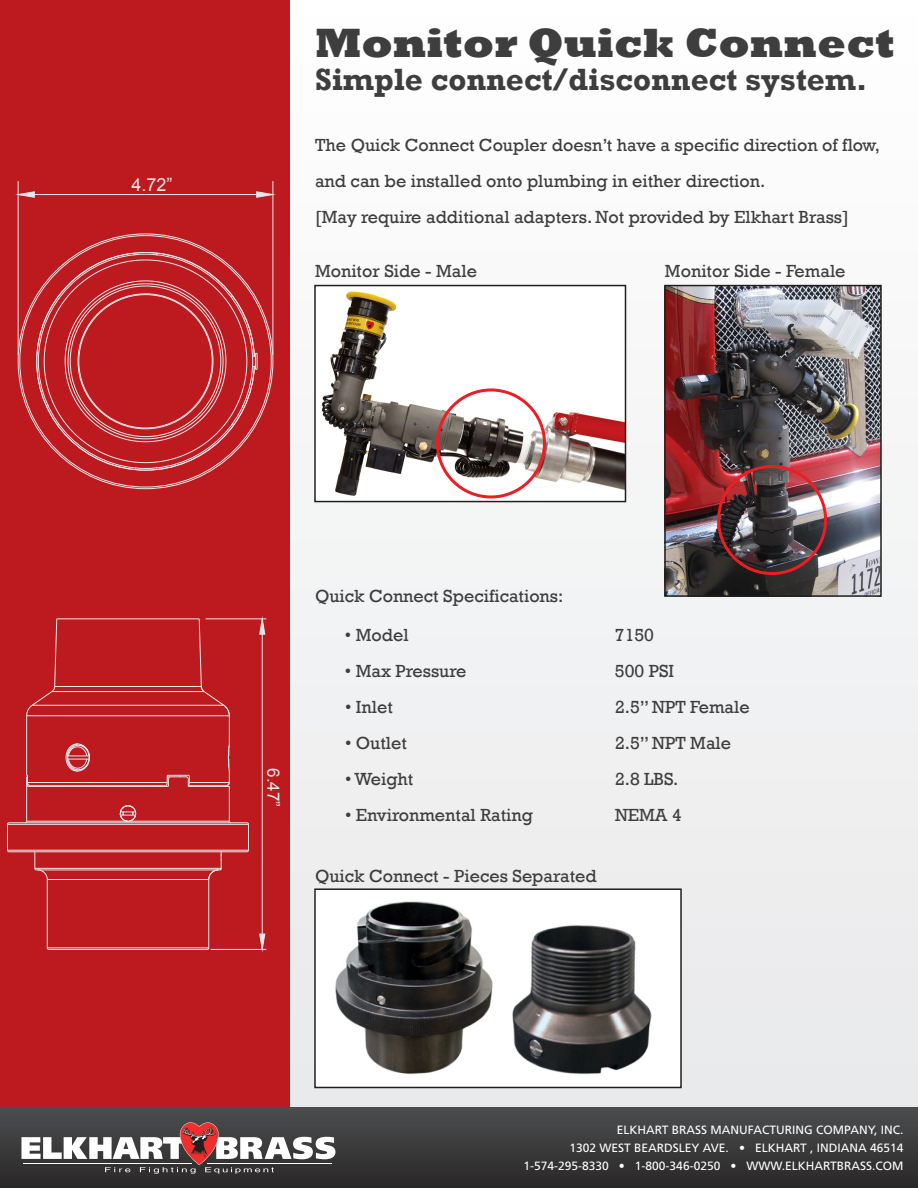
<style>
.page{position:relative;width:918px;height:1188px;background:#f2f3f4}
.page>*{position:absolute;margin:0;border:0;box-sizing:border-box;transform-origin:0 0}
.t1{font:800 42px "Rockwell";color:#3e3e3f}
.t2{font:700 31.5px "Rockwell";color:#3e3e3f}
.t3{font:18px/36px "Rockwell";color:#3e3e3f}
.t4{font:18px "Arial";color:#e6e7e9}
.t5{font:17.1px "Arial";color:#e6e7e9}
.t6{font:12px/18px "Frutiger LT Std";color:#fff;text-align:right}
</style>
<div class="page">
<div style="left:0;top:0;width:290px;height:1188px;background:#bd1a1f"></div>
<div style="left:0;top:1108px;width:918px;height:80px;background:linear-gradient(to bottom,#4c4d4e,#2a2728)"></div>
<svg style="left:21px;top:1122px;width:314px;height:52px;background:#7c7273"></svg>
<div style="left:314px;top:888px;width:368px;height:200px;background:#fff;border:2px solid #231f20"></div>
<img style="left:335px;top:901px;width:317px;height:174px">
<svg style="left:36px;top:252px;width:222px;height:219px"></svg>
<hr style="left:18px;top:181px;width:1px;height:174px;background:#e6e7e9">
<hr style="left:273px;top:181px;width:1px;height:174px;background:#e6e7e9">
<hr style="left:18px;top:194px;width:128px;height:1px;background:#e6e7e9">
<hr style="left:146px;top:194px;width:127px;height:1px;background:#e6e7e9">
<svg style="left:17px;top:191px;width:18px;height:7px"></svg>
<svg style="left:256px;top:191px;width:18px;height:7px"></svg>
<hr style="left:49px;top:949px;width:158px;height:1px;background:#e6e7e9">
<hr style="left:36px;top:870px;width:184px;height:1px;background:#e6e7e9">
<hr style="left:47px;top:947px;width:162px;height:1px;background:#e6e7e9">
<hr style="left:47px;top:880px;width:1px;height:68px;background:#e6e7e9">
<hr style="left:47px;top:879px;width:162px;height:1px;background:#e6e7e9">
<hr style="left:208px;top:880px;width:1px;height:68px;background:#e6e7e9">
<hr style="left:35px;top:868px;width:186px;height:1px;background:#e6e7e9">
<svg style="left:208px;top:852px;width:14px;height:28px"></svg>
<svg style="left:34px;top:852px;width:14px;height:28px"></svg>
<hr style="left:57px;top:618px;width:142px;height:1px;background:#e6e7e9">
<hr style="left:31px;top:785px;width:135px;height:1px;background:#e6e7e9">
<hr style="left:188px;top:785px;width:38px;height:1px;background:#e6e7e9">
<hr style="left:52px;top:691px;width:152px;height:1px;background:#e6e7e9">
<hr style="left:32px;top:705px;width:192px;height:1px;background:#e6e7e9">
<hr style="left:55px;top:686px;width:146px;height:1px;background:#e6e7e9">
<svg style="left:65px;top:743px;width:25px;height:29px"></svg>
<hr style="left:26px;top:716px;width:1px;height:59px;background:#e6e7e9">
<hr style="left:27px;top:715px;width:202px;height:1px;background:#e6e7e9">
<hr style="left:27px;top:782px;width:140px;height:1px;background:#e6e7e9">
<hr style="left:189px;top:782px;width:40px;height:1px;background:#e6e7e9">
<svg style="left:26px;top:618px;width:32px;height:99px"></svg>
<svg style="left:198px;top:618px;width:32px;height:168px"></svg>
<hr style="left:188px;top:786px;width:41px;height:1px;background:#e6e7e9">
<hr style="left:27px;top:786px;width:141px;height:1px;background:#e6e7e9">
<svg style="left:120px;top:805px;width:16px;height:17px"></svg>
<hr style="left:9px;top:822px;width:238px;height:1px;background:#e6e7e9">
<hr style="left:9px;top:851px;width:238px;height:1px;background:#e6e7e9">
<hr style="left:8px;top:850px;width:240px;height:1px;background:#e6e7e9">
<hr style="left:8px;top:824px;width:240px;height:1px;background:#e6e7e9">
<svg style="left:7px;top:822px;width:3px;height:31px"></svg>
<svg style="left:246px;top:822px;width:3px;height:31px"></svg>
<hr style="left:27px;top:821px;width:100px;height:1px;background:#e6e7e9">
<hr style="left:129px;top:821px;width:100px;height:1px;background:#e6e7e9">
<hr style="left:229px;top:786px;width:1px;height:35px;background:#e6e7e9">
<svg style="left:159px;top:775px;width:31px;height:12px"></svg>
<svg style="left:27px;top:775px;width:4px;height:12px"></svg>
<hr style="left:26px;top:777px;width:1px;height:44px;background:#e6e7e9">
<hr style="left:206px;top:618px;width:60px;height:1px;background:#e6e7e9">
<hr style="left:211px;top:949px;width:55px;height:1px;background:#e6e7e9">
<hr style="left:262px;top:619px;width:1px;height:165px;background:#e6e7e9">
<hr style="left:262px;top:784px;width:1px;height:165px;background:#e6e7e9">
<svg style="left:259px;top:618px;width:7px;height:17px"></svg>
<svg style="left:259px;top:933px;width:7px;height:17px"></svg>
<img style="left:667px;top:288px;width:212px;height:306px">
<div style="left:664px;top:285px;width:218px;height:312px;border:2px solid #231f20"></div>
<img style="left:317px;top:288px;width:306px;height:211px">
<div style="left:314px;top:285px;width:312px;height:217px;border:2px solid #231f20"></div>
<div style="left:436px;top:388px;width:110px;height:110px;border:3px solid #ee1d23;border-radius:50%"></div>
<div style="left:717px;top:465px;width:110px;height:110px;border:3px solid #ee1d23;border-radius:50%"></div>
<p class="t4" style="left:131px;top:172px;width:43px">4.72”</p>
<h1 class="t1" style="left:315px;top:19px;width:581px">Monitor Quick Connect</h1>
<h2 class="t2" style="left:315px;top:61px;width:554px">Simple connect/disconnect system.</h2>
<p class="t3" style="left:315px;top:127px;width:567px">The Quick Connect Coupler doesn’t have a specific direction of flow, and can be installed onto plumbing in either direction.<br>[May require additional adapters. Not provided by Elkhart Brass]</p>
<p class="t3" style="left:315px;top:253px;width:164px">Monitor Side - Male</p>
<p class="t3" style="left:665px;top:253px;width:182px">Monitor Side - Female</p>
<p class="t5" style="left:285px;top:768px;width:40px;rotate:90deg">6.47”</p>
<p class="t3" style="left:315px;top:578px;width:250px">Quick Connect Specifications:</p>
<p class="t3" style="left:345px;top:617px;width:65px">• Model</p>
<p class="t3" style="left:615px;top:617px;width:41px">7150</p>
<p class="t3" style="left:345px;top:653px;width:123px">• Max Pressure</p>
<p class="t3" style="left:615px;top:653px;width:61px">500 PSI</p>
<p class="t3" style="left:345px;top:689px;width:49px">• Inlet</p>
<p class="t3" style="left:615px;top:689px;width:136px">2.5” NPT Female</p>
<p class="t3" style="left:345px;top:725px;width:63px">• Outlet</p>
<p class="t3" style="left:615px;top:725px;width:118px">2.5” NPT Male</p>
<p class="t3" style="left:345px;top:761px;width:70px">• Weight</p>
<p class="t3" style="left:615px;top:761px;width:65px">2.8 LBS.</p>
<p class="t3" style="left:345px;top:797px;width:190px">• Environmental Rating</p>
<p class="t3" style="left:615px;top:797px;width:68px">NEMA 4</p>
<p class="t3" style="left:315px;top:858px;width:283px">Quick Connect - Pieces Separated</p>
<p class="t6" style="left:524px;top:1121px;width:381px">ELKHART BRASS MANUFACTURING COMPANY, INC.<br>1302 WEST BEARDSLEY AVE. • ELKHART , INDIANA 46514<br>1-574-295-8330 • 1-800-346-0250 • WWW.ELKHARTBRASS.COM</p>
</div>
